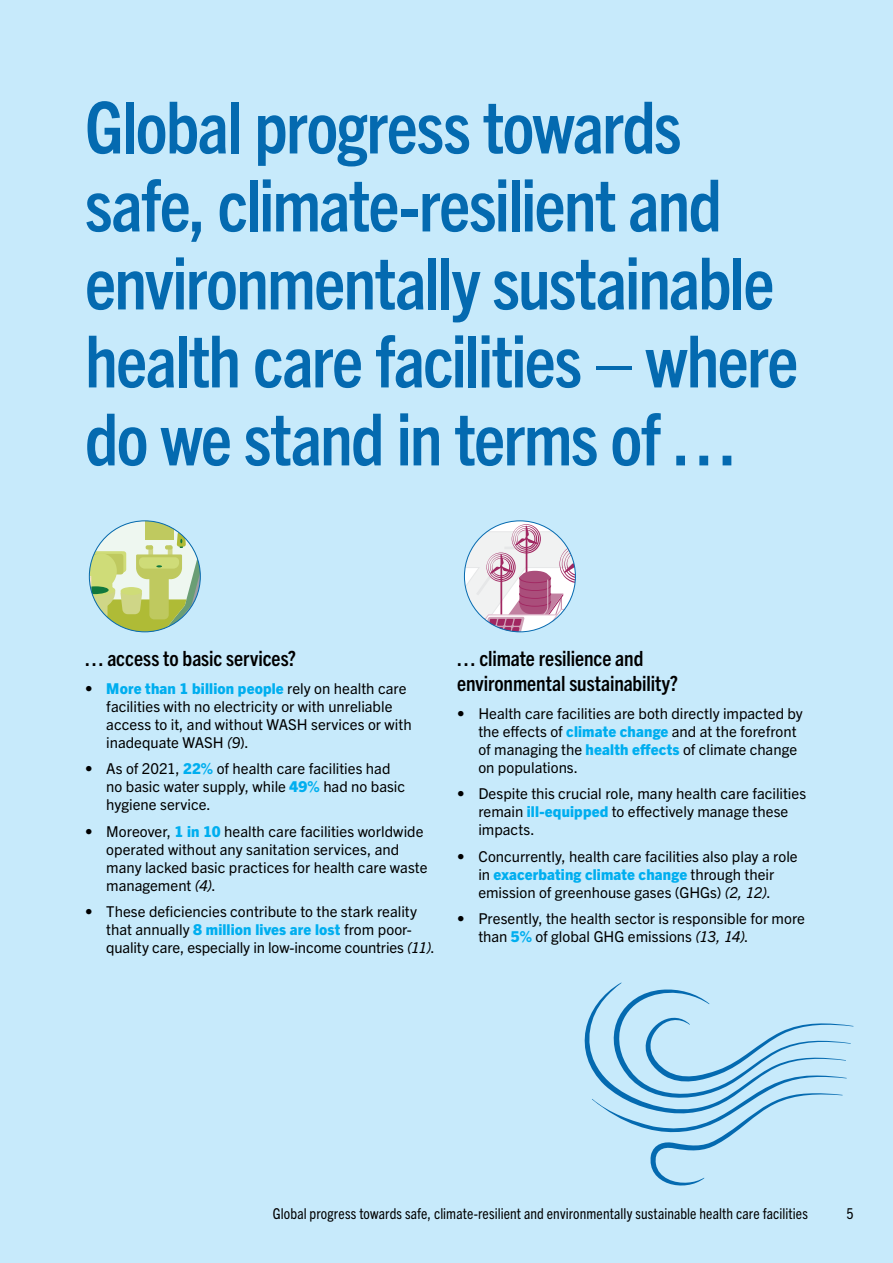
<style>
.page{position:relative;width:893px;height:1263px;background:#c7eafb}
.page>*{position:absolute;margin:0;border:0;box-sizing:border-box;transform-origin:0 0}
.t1{font:700 condensed 72px/78px "Trade Gothic Next LT Pro";letter-spacing:-.025em;color:#046ab0}
.t2{font:700 condensed 21px/25.2px "Trade Gothic Next LT Pro";letter-spacing:-.005em;color:#000}
.t3{font:15px/18px "Trade Gothic Next LT Pro";color:#000}
.t4{font:condensed 15px "Trade Gothic Next LT Pro";letter-spacing:.01em;color:#000}
.s1{font-weight:800;color:#00aeef}
.s2{font-style:italic}
</style>
<div class="page">
<svg style="left:89px;top:522px;width:111px;height:110px"></svg>
<svg style="left:584px;top:982px;width:269px;height:204px"></svg>
<svg style="left:464px;top:522px;width:111px;height:110px"></svg>
<h1 class="t1" style="left:85px;top:84px;width:715px">Global progress towards safe, climate-resilient and environmentally sustainable health care facilities – where do we stand in terms of …</h1>
<h2 class="t2" style="left:85px;top:644px;width:212px">… access to basic services?</h2>
<p class="t3" style="left:106px;top:678px;width:307px;text-indent:-21px">• <span class="s1">More than 1 billion people</span> rely on health care facilities with no electricity or with unreliable access to it, and without WASH services or with inadequate WASH <span class="s2">(9</span>).</p>
<p class="t3" style="left:106px;top:758px;width:300px;text-indent:-21px">• As of 2021, <span class="s1">22%</span> of health care facilities had no basic water supply, while <span class="s1">49%</span> had no basic hygiene service.</p>
<p class="t3" style="left:106px;top:821px;width:323px;text-indent:-21px">• Moreover, <span class="s1">1 in 10</span> health care facilities worldwide operated without any sanitation services, and many lacked basic practices for health care waste management <span class="s2">(4)</span>.</p>
<p class="t3" style="left:106px;top:901px;width:330px;text-indent:-21px">• These deficiencies contribute to the stark reality that annually <span class="s1">8 million lives are lost</span> from poor&shy;quality care, especially in low-income countries <span class="s2">(11)</span>.</p>
<h2 class="t2" style="left:457px;top:644px;width:222px">… climate resilience and environmental sustainability?</h2>
<p class="t3" style="left:478px;top:703px;width:326px;text-indent:-21px">• Health care facilities are both directly impacted by the effects of <span class="s1">climate change</span> and at the forefront of managing the <span class="s1">health effects</span> of climate change on populations.</p>
<p class="t3" style="left:478px;top:784px;width:329px;text-indent:-21px">• Despite this crucial role, many health care facilities remain <span class="s1">ill-equipped</span> to effectively manage these impacts.</p>
<p class="t3" style="left:457px;top:846px;width:342px;text-align:center">• Concurrently, health care facilities also play a role in <span class="s1">exacerbating climate change</span> through their emission of greenhouse gases (GHGs) <span class="s2">(2, 12)</span>.</p>
<p class="t3" style="left:478px;top:909px;width:328px;text-indent:-21px">• Presently, the health sector is responsible for more than <span class="s1">5%</span> of global GHG emissions <span class="s2">(13, 14)</span>.</p>
<p class="t4" style="left:273px;top:1203px;width:536px">Global progress towards safe, climate-resilient and environmentally sustainable health care facilities</p>
<p class="t4" style="left:846px;top:1203px;width:9px">5</p>
</div>
